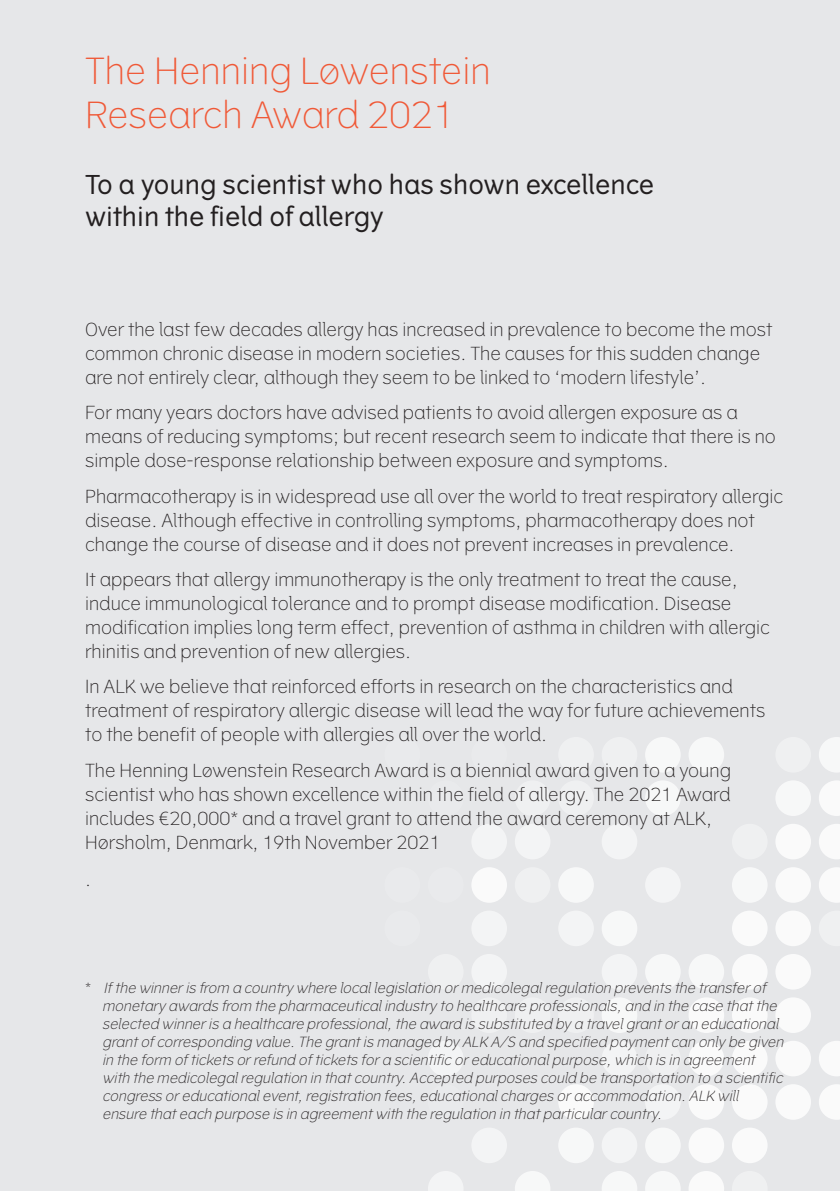
<style>
.page{position:relative;width:840px;height:1191px;background:#fff}
.page>*{position:absolute;margin:0;border:0;box-sizing:border-box;transform-origin:0 0}
.t1{font:300 36px "Vertigo";color:#f05937}
.t2{font:26px "Vertigo";color:#231f20}
.t3{font:300 18px/24px "Vertigo";color:#231f20}
.t4{font:italic 300 14px/18px "Vertigo";color:#231f20}
.s1{font-style:normal}
</style>
<div class="page">
<div style="left:0;top:0;width:839px;height:1191px;background:#e6e7e9"></div>
<div style="left:427px;top:954px;width:36px;height:35px;background:#eff0f1;border-radius:50%"></div>
<div style="left:427px;top:1040px;width:36px;height:36px;background:#f3f4f5;border-radius:50%"></div>
<svg style="left:428px;top:1171px;width:35px;height:20px"></svg>
<div style="left:471px;top:823px;width:35px;height:36px;background:#f3f4f5;border-radius:50%"></div>
<div style="left:471px;top:867px;width:35px;height:35px;background:#fff;border-radius:50%"></div>
<div style="left:471px;top:910px;width:35px;height:36px;background:#f3f4f5;border-radius:50%"></div>
<div style="left:471px;top:954px;width:35px;height:35px;background:#f3f4f5;border-radius:50%"></div>
<div style="left:471px;top:997px;width:35px;height:36px;background:#eff0f1;border-radius:50%"></div>
<div style="left:471px;top:1127px;width:35px;height:36px;background:#f3f4f5;border-radius:50%"></div>
<div style="left:514px;top:780px;width:36px;height:36px;background:#eff0f1;border-radius:50%"></div>
<div style="left:514px;top:823px;width:36px;height:36px;background:#f3f4f5;border-radius:50%"></div>
<div style="left:514px;top:867px;width:36px;height:35px;background:#eff0f1;border-radius:50%"></div>
<div style="left:514px;top:997px;width:36px;height:36px;background:#eff0f1;border-radius:50%"></div>
<svg style="left:515px;top:1171px;width:35px;height:20px"></svg>
<div style="left:558px;top:737px;width:35px;height:35px;background:#eff0f1;border-radius:50%"></div>
<div style="left:558px;top:780px;width:35px;height:36px;background:#eff0f1;border-radius:50%"></div>
<div style="left:558px;top:867px;width:35px;height:35px;background:#f7f8f8;border-radius:50%"></div>
<div style="left:558px;top:910px;width:35px;height:36px;background:#f3f4f5;border-radius:50%"></div>
<div style="left:558px;top:997px;width:35px;height:36px;background:#eff0f1;border-radius:50%"></div>
<div style="left:558px;top:1084px;width:35px;height:35px;background:#fff;border-radius:50%"></div>
<div style="left:558px;top:1127px;width:35px;height:36px;background:#f7f8f8;border-radius:50%"></div>
<div style="left:601px;top:737px;width:36px;height:35px;background:#eff0f1;border-radius:50%"></div>
<div style="left:601px;top:823px;width:36px;height:36px;background:#f3f4f5;border-radius:50%"></div>
<div style="left:601px;top:910px;width:36px;height:36px;background:#f7f8f8;border-radius:50%"></div>
<div style="left:601px;top:954px;width:36px;height:35px;background:#f3f4f5;border-radius:50%"></div>
<div style="left:601px;top:997px;width:36px;height:36px;background:#f7f8f8;border-radius:50%"></div>
<div style="left:601px;top:1040px;width:36px;height:36px;background:#f3f4f5;border-radius:50%"></div>
<div style="left:601px;top:1127px;width:36px;height:36px;background:#f3f4f5;border-radius:50%"></div>
<svg style="left:602px;top:1171px;width:35px;height:20px"></svg>
<div style="left:644px;top:737px;width:36px;height:35px;background:#f7f8f8;border-radius:50%"></div>
<div style="left:644px;top:780px;width:36px;height:36px;background:#f7f8f8;border-radius:50%"></div>
<div style="left:644px;top:867px;width:36px;height:35px;background:#f3f4f5;border-radius:50%"></div>
<div style="left:644px;top:954px;width:36px;height:35px;background:#f7f8f8;border-radius:50%"></div>
<div style="left:644px;top:1040px;width:36px;height:36px;background:#eff0f1;border-radius:50%"></div>
<div style="left:644px;top:1084px;width:36px;height:35px;background:#f3f4f5;border-radius:50%"></div>
<div style="left:644px;top:1127px;width:36px;height:36px;background:#f7f8f8;border-radius:50%"></div>
<svg style="left:645px;top:1171px;width:35px;height:20px"></svg>
<div style="left:688px;top:737px;width:35px;height:35px;background:#f7f8f8;border-radius:50%"></div>
<div style="left:688px;top:954px;width:35px;height:35px;background:#f7f8f8;border-radius:50%"></div>
<div style="left:688px;top:997px;width:35px;height:36px;background:#fff;border-radius:50%"></div>
<div style="left:688px;top:1040px;width:35px;height:36px;background:#fff;border-radius:50%"></div>
<div style="left:688px;top:1084px;width:35px;height:35px;background:#fff;border-radius:50%"></div>
<div style="left:688px;top:1127px;width:35px;height:36px;background:#fff;border-radius:50%"></div>
<svg style="left:689px;top:1171px;width:34px;height:20px"></svg>
<div style="left:731px;top:823px;width:36px;height:36px;background:#eff0f1;border-radius:50%"></div>
<div style="left:731px;top:867px;width:36px;height:35px;background:#f7f8f8;border-radius:50%"></div>
<div style="left:731px;top:910px;width:36px;height:36px;background:#fff;border-radius:50%"></div>
<div style="left:731px;top:954px;width:36px;height:35px;background:#fff;border-radius:50%"></div>
<div style="left:731px;top:997px;width:36px;height:36px;background:#fff;border-radius:50%"></div>
<div style="left:731px;top:1040px;width:36px;height:36px;background:#fff;border-radius:50%"></div>
<div style="left:731px;top:1084px;width:36px;height:35px;background:#fff;border-radius:50%"></div>
<div style="left:731px;top:1127px;width:36px;height:36px;background:#fff;border-radius:50%"></div>
<div style="left:775px;top:737px;width:35px;height:35px;background:#eff0f1;border-radius:50%"></div>
<div style="left:775px;top:780px;width:35px;height:36px;background:#f7f8f8;border-radius:50%"></div>
<div style="left:775px;top:823px;width:35px;height:36px;background:#fff;border-radius:50%"></div>
<div style="left:775px;top:867px;width:35px;height:35px;background:#fff;border-radius:50%"></div>
<div style="left:775px;top:910px;width:35px;height:36px;background:#fff;border-radius:50%"></div>
<div style="left:775px;top:954px;width:35px;height:35px;background:#fff;border-radius:50%"></div>
<div style="left:775px;top:997px;width:35px;height:36px;background:#fff;border-radius:50%"></div>
<div style="left:775px;top:1040px;width:35px;height:36px;background:#fff;border-radius:50%"></div>
<div style="left:775px;top:1084px;width:35px;height:35px;background:#fff;border-radius:50%"></div>
<svg style="left:819px;top:737px;width:20px;height:35px"></svg>
<svg style="left:819px;top:780px;width:20px;height:36px"></svg>
<svg style="left:819px;top:824px;width:20px;height:35px"></svg>
<svg style="left:819px;top:867px;width:20px;height:35px"></svg>
<svg style="left:819px;top:1041px;width:20px;height:35px"></svg>
<svg style="left:819px;top:1084px;width:20px;height:35px"></svg>
<p class="t1" style="left:85px;top:49px;width:407px">The Henning Løwenstein</p>
<p class="t1" style="left:85px;top:93px;width:371px">Research Award 2021</p>
<p class="t2" style="left:85px;top:169px;width:570px">To a young scientist who has shown excellence</p>
<p class="t2" style="left:85px;top:201px;width:300px">within the field of allergy</p>
<p class="t3" style="left:85px;top:317px;width:688px">Over the last few decades allergy has increased in prevalence to become the most common chronic disease in modern societies. The causes for this sudden change are not entirely clear, although they seem to be linked to ‘modern lifestyle’.</p>
<p class="t3" style="left:85px;top:401px;width:692px">For many years doctors have advised patients to avoid allergen exposure as a means of reducing symptoms; but recent research seem to indicate that there is no simple dose-response relationship between exposure and symptoms.</p>
<p class="t3" style="left:85px;top:484px;width:699px">Pharmacotherapy is in widespread use all over the world to treat respiratory allergic disease. Although effective in controlling symptoms, pharmacotherapy does not change the course of disease and it does not prevent increases in prevalence.</p>
<p class="t3" style="left:85px;top:567px;width:686px">It appears that allergy immunotherapy is the only treatment to treat the cause, induce immunological tolerance and to prompt disease modification. Disease modification implies long term effect, prevention of asthma in children with allergic rhinitis and prevention of new allergies.</p>
<p class="t3" style="left:85px;top:675px;width:681px">In ALK we believe that reinforced efforts in research on the characteristics and treatment of respiratory allergic disease will lead the way for future achievements to the benefit of people with allergies all over the world.</p>
<p class="t3" style="left:85px;top:758px;width:647px">The Henning Løwenstein Research Award is a biennial award given to a young scientist who has shown excellence within the field of allergy. The 2021 Award includes €20,000* and a travel grant to attend the award ceremony at ALK, Hørsholm, Denmark, 19th November 2021</p>
<p class="t3" style="left:85px;top:867px;width:8px">.</p>
<p class="t4" style="left:102px;top:979px;width:685px;text-indent:-17px"><span class="s1">*</span> Ifthe winneris from a country where locallegislation ormedicolegalregulation prevents the transferof monetary awards from the pharmaceuticalindustry to healthcare professionals,and in the case thatthe selected winneris a healthcare professional,the award is substituted by a travelgrantoran educational grantofcorresponding value.The grantis managed by ALK A/S and specified paymentcan only be given in the form oftickets orrefund oftickets fora scientific oreducationalpurpose,which is in agreement with the medicolegalregulation in thatcountry.Accepted purposes could be transportation to a scientific congress oreducationalevent,registration fees,educationalcharges oraccommodation.ALK will ensure thateach purpose is in agreementwith the regulation in thatparticularcountry.</p>
</div>
